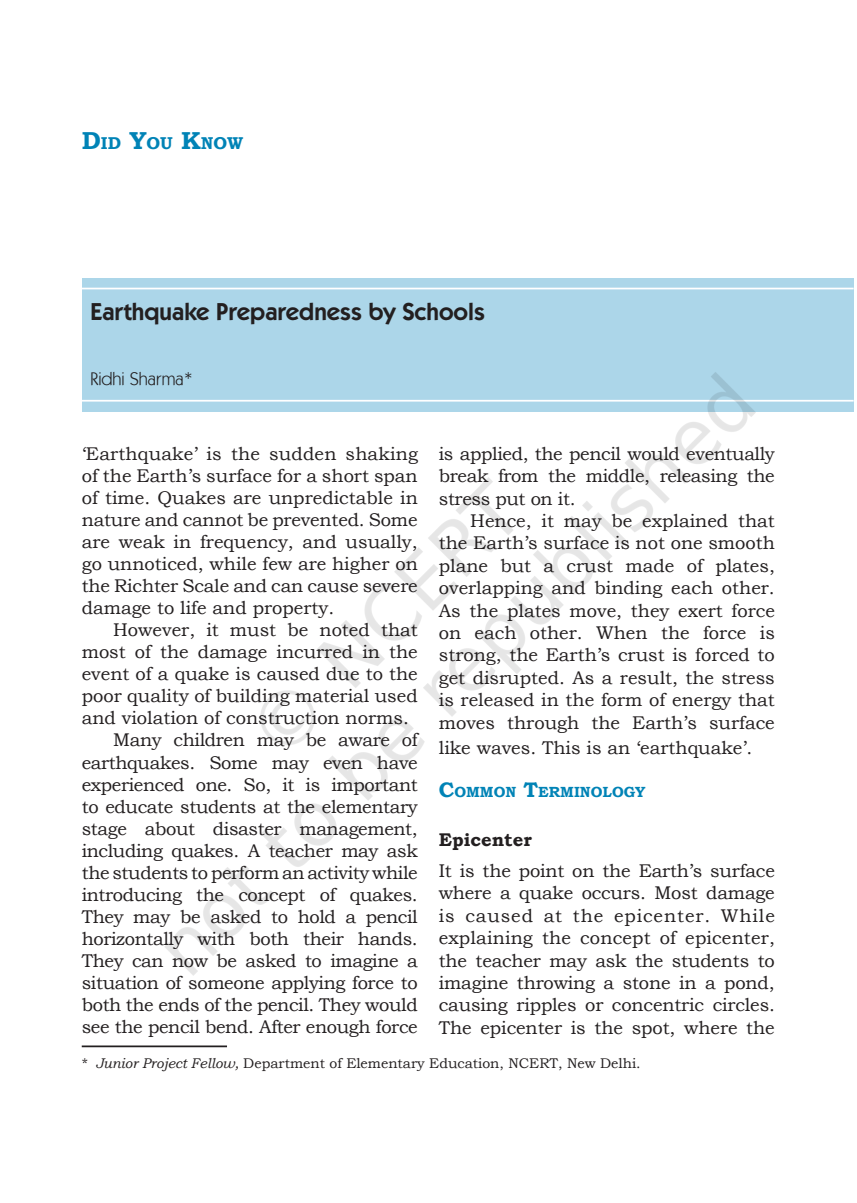
<style>
.page{position:relative;width:857px;height:1203px;background:#fff}
.page>*{position:absolute;margin:0;border:0;box-sizing:border-box;transform-origin:0 0}
.Chapter_Head{font:600 24.5px "Kabel IT Cby BT";color:#231f20}
.Second_Para{font:18.38px/22.1px "Bookman Old Style";color:#231f20;text-align:justify}
.First_Para{font:18.38px/22.1px "Bookman Old Style";letter-spacing:-.005em;color:#231f20;text-align:justify}
.Author_Name{font:18.38px "Kabel IT Cby BT";color:#231f20}
.Levell_II{font:700 18.38px "Bookman Old Style";color:#231f20}
.Indent_text{font:700 17.15px "Bookman Old Style";color:#0083b6}
.Level_I{font:700 14.7px "Bookman Old Style";color:#0083b6}
.Footnote{font:14px "Bookman Old Style";color:#231f20}
.s1{font-size:24.5px}
.s2{font-size:21px}
.s3{font-style:italic}
</style>
<div class="page">
<img style="left:81px;top:278px;width:773px;height:770px">
<img style="left:81px;top:296px;width:693px;height:714px">
<p class="Indent_text" style="left:82px;top:130px;width:163px"><span class="s1">D</span>ID <span class="s1">Y</span>OU <span class="s1">K</span>NOW</p>
<p class="Chapter_Head" style="left:90px;top:296px;width:396px">Earthquake Preparedness by Schools</p>
<p class="Author_Name" style="left:90px;top:367px;width:104px">Ridhi Sharma*</p>
<p class="First_Para" style="left:82px;top:443px;width:338px">‘Earthquake’ is the sudden shaking of the Earth’s surface for a short span of time. Quakes are unpredictable in nature and cannot be prevented. Some are weak in frequency, and usually, go unnoticed, while few are higher on the Richter Scale and can cause severe damage to life and property.</p>
<p class="Second_Para" style="left:82px;top:619px;width:337px;text-indent:31px">However, it must be noted that most of the damage incurred in the event of a quake is caused due to the poor quality of building material used and violation of construction norms.</p>
<p class="Second_Para" style="left:82px;top:729px;width:338px;text-indent:31px">Many children may be aware of earthquakes. Some may even have experienced one. So, it is important to educate students at the elementary stage about disaster management, including quakes. A teacher may ask the students to perform an activity while introducing the concept of quakes.<br>They may be asked to hold a pencil horizontally with both their hands.<br>They can now be asked to imagine a situation of someone applying force to both the ends of the pencil. They would see the pencil bend. After enough force</p>
<p class="Second_Para" style="left:439px;top:442px;width:337px">is applied, the pencil would eventually break from the middle, releasing the stress put on it.</p>
<p class="Second_Para" style="left:439px;top:510px;width:338px;text-indent:31px">Hence, it may be explained that the Earth’s surface is not one smooth plane but a crust made of plates, overlapping and binding each other.<br>As the plates move, they exert force on each other. When the force is strong, the Earth’s crust is forced to get disrupted. As a result, the stress is released in the form of energy that moves through the Earth’s surface</p>
<p class="Second_Para" style="left:439px;top:737px;width:315px">like waves. This is an ‘earthquake’.</p>
<p class="Level_I" style="left:439px;top:782px;width:208px"><span class="s2">C</span>OMMON <span class="s2">T</span>ERMINOLOGY</p>
<p class="Levell_II" style="left:439px;top:826px;width:94px">Epicenter</p>
<p class="First_Para" style="left:439px;top:860px;width:338px">It is the point on the Earth’s surface where a quake occurs. Most damage is caused at the epicenter. While explaining the concept of epicenter, the teacher may ask the students to imagine throwing a stone in a pond, causing ripples or concentric circles.<br>The epicenter is the spot, where the</p>
<p class="Footnote" style="left:82px;top:1054px;width:560px">* <span class="s3">Junior Project Fellow,</span> Department of Elementary Education, NCERT, New Delhi.</p>
</div>
